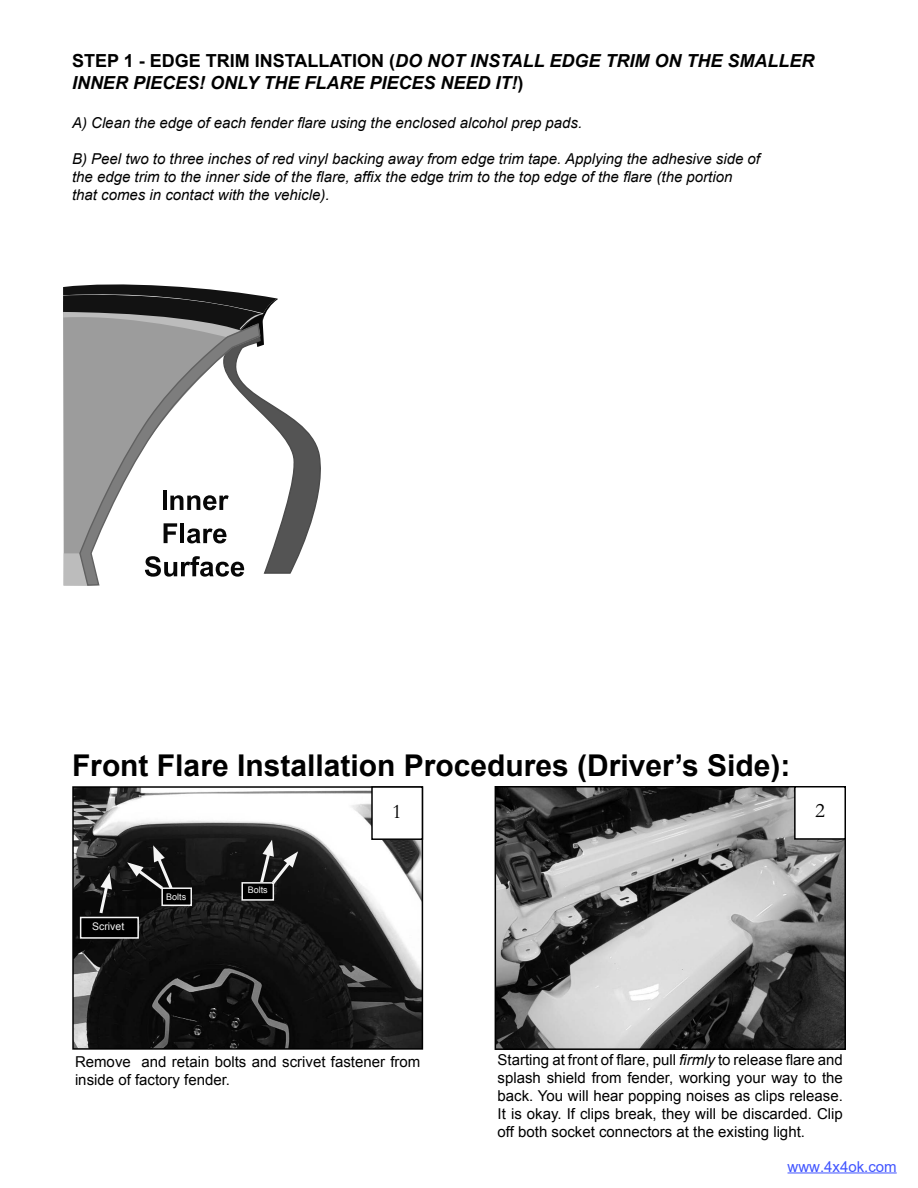
<style>
.page{position:relative;width:918px;height:1188px;background:#fff}
.page>*{position:absolute;margin:0;border:0;box-sizing:border-box;transform-origin:0 0}
.t1{font:700 30px "Arial";color:#000}
.t2{font:21px "Garamond";color:#000}
.t3{font:italic 700 18px/21.6px "Arial";color:#000}
.t4{font:15px/18px "Arial";color:#000}
.t5{font:italic 15px "Arial";color:#000}
.t6{font:15px "Arial";color:#4054ff}
.t7{font:10.5px "Arial";color:#f5f5f5}
.t8{font:9px "Arial";color:#f5f5f5}
.s1{font-style:normal}
.s2{font-style:italic}
</style>
<div class="page">
<img style="left:498px;top:789px;width:345px;height:258px">
<div style="left:495px;top:786px;width:351px;height:264px;border:2px solid #000"></div>
<img style="left:75px;top:789px;width:345px;height:258px">
<div style="left:72px;top:786px;width:351px;height:264px;border:2px solid #000"></div>
<svg style="left:127px;top:845px;width:48px;height:47px;background:#333"></svg>
<svg style="left:97px;top:873px;width:15px;height:44px"></svg>
<svg style="left:258px;top:840px;width:40px;height:47px;background:#3f3f3f"></svg>
<div style="left:162px;top:888px;width:29px;height:17px;background:#000"></div>
<div style="left:161px;top:887px;width:31px;height:19px;border:2px solid #f5f5f5"></div>
<div style="left:81px;top:917px;width:57px;height:21px;background:#000"></div>
<div style="left:80px;top:917px;width:59px;height:22px;border:2px solid #f5f5f5"></div>
<div style="left:242px;top:883px;width:31px;height:17px;background:#000"></div>
<div style="left:241px;top:882px;width:33px;height:19px;border:2px solid #f5f5f5"></div>
<div style="left:795px;top:787px;width:50px;height:52px;background:#fff"></div>
<div style="left:794px;top:786px;width:52px;height:54px;border:2px solid #000"></div>
<div style="left:372px;top:787px;width:50px;height:52px;background:#fff"></div>
<div style="left:371px;top:786px;width:52px;height:54px;border:2px solid #000"></div>
<svg style="left:63px;top:284px;width:258px;height:302px"></svg>
<svg style="left:79px;top:322px;width:182px;height:264px"></svg>
<hr style="left:788px;top:1173px;width:109px;height:1px;background:#4054ff">
<p class="t3" style="left:72px;top:51px;width:744px"><span class="s1">STEP 1 - EDGE TRIM INSTALLATION (</span>DO NOT INSTALL EDGE TRIM ON THE SMALLER<br>INNER PIECES! ONLY THE FLARE PIECES NEED IT!<span class="s1">)</span></p>
<p class="t5" style="left:72px;top:113px;width:512px">A) Clean the edge of each fender flare using the enclosed alcohol prep pads.</p>
<p class="t5" style="left:72px;top:149px;width:690px">B) Peel two to three inches of red vinyl backing away from edge trim tape. Applying the adhesive side of</p>
<p class="t5" style="left:72px;top:167px;width:662px">the edge trim to the inner side of the flare, affix the edge trim to the top edge of the flare (the portion</p>
<p class="t5" style="left:72px;top:185px;width:259px">that comes in contact with the vehicle).</p>
<p class="t1" style="left:72px;top:746px;width:720px">Front Flare Installation Procedures (Driver’s Side):</p>
<p class="t7" style="left:92px;top:920px;width:34px">Scrivet</p>
<p class="t8" style="left:166px;top:891px;width:22px">Bolts</p>
<p class="t8" style="left:248px;top:884px;width:22px">Bolts</p>
<p class="t2" style="left:392px;top:798px;width:11px">1</p>
<p class="t2" style="left:815px;top:798px;width:11px">2</p>
<p class="t4" style="left:75px;top:1053px;width:347px">Remove and retain bolts and scrivet fastener from inside of factory fender.</p>
<p class="t4" style="left:498px;top:1051px;width:347px;text-align:justify">Starting at front of flare, pull <span class="s2">firmly</span> to release flare and splash shield from fender, working your way to the back. You will hear popping noises as clips release.<br>It is okay. If clips break, they will be discarded. Clip off both socket connectors at the existing light.</p>
<p class="t6" style="left:788px;top:1156px;width:111px">www.4x4ok.com</p>
</div>
